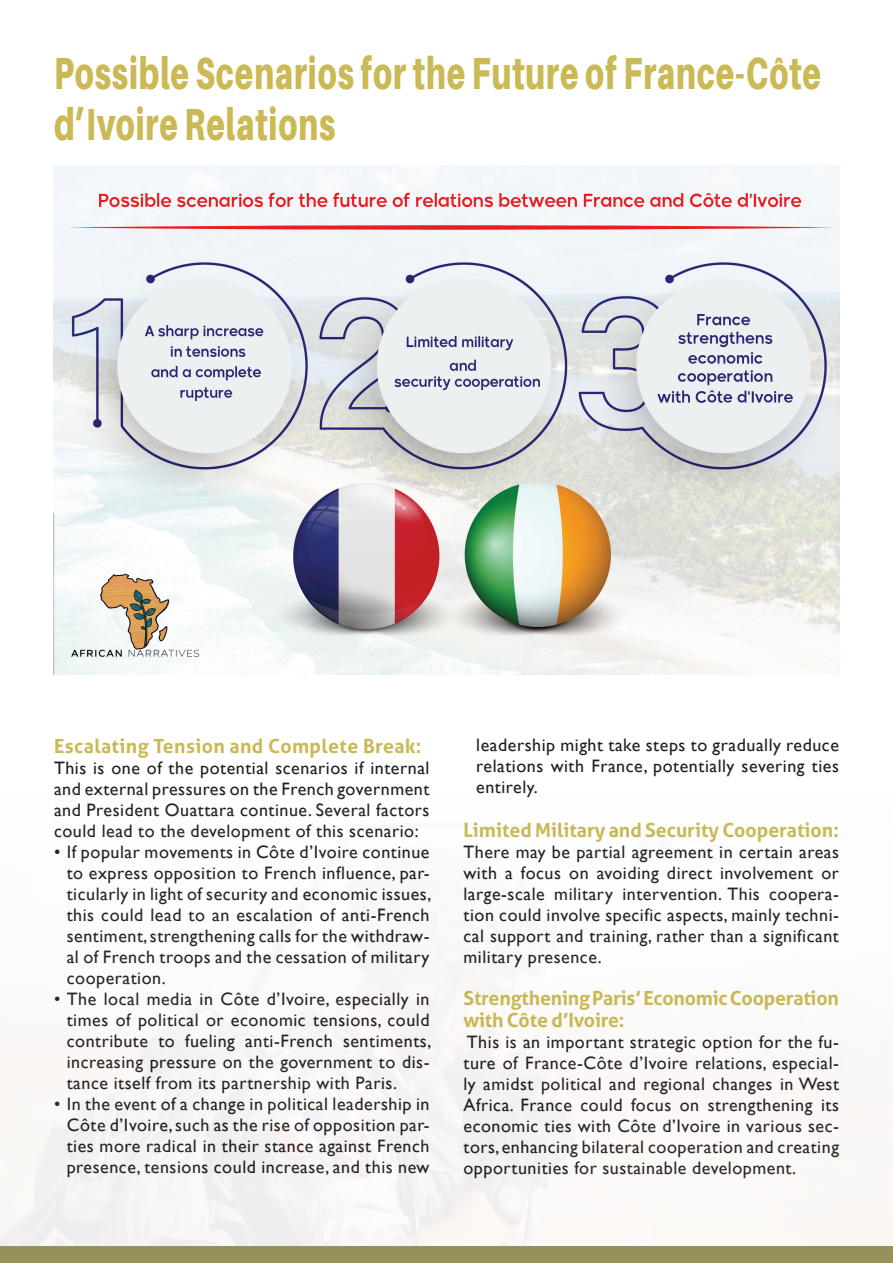
<style>
.page{position:relative;width:893px;height:1263px;background:#fff}
.page>*{position:absolute;margin:0;border:0;box-sizing:border-box;transform-origin:0 0}
.t1{font:900 45px/51px "Aileron";letter-spacing:.03em;color:#cab954;scale:.68 1}
.t2{font:700 19.5px/22.5px "Aller";color:#cab954}
.t3{font:700 19.5px "Aller";letter-spacing:.02em;color:#cab954}
.t4{font:18px/21px "Gill Sans";letter-spacing:.03em;color:#231f20;text-align:justify}
</style>
<div class="page">
<img style="left:53px;top:166px;width:787px;height:508px">
<div style="left:0;top:1246px;width:893px;height:17px;background:#96915b"></div>
<h1 class="t1" style="left:54px;top:47px;width:1129px">Possible Scenarios for the Future of France-Côte d’Ivoire Relations</h1>
<p class="t3" style="left:54px;top:734px;width:369px">Escalating Tension and Complete Break:</p>
<p class="t4" style="left:54px;top:758px;width:377px">This is one of the potential scenarios if internal and external pressures on the French government and President Ouattara continue. Several factors could lead to the development of this scenario:</p>
<p class="t4" style="left:67px;top:842px;width:366px;text-indent:-13px">• If popular movements in Côte d’Ivoire continue to express opposition to French influence, par&shy;ticularly in light of security and economic issues, this could lead to an escalation of anti-French sentiment, strengthening calls for the withdraw&shy;al of French troops and the cessation of military cooperation.</p>
<p class="t4" style="left:67px;top:989px;width:366px;text-indent:-13px">• The local media in Côte d’Ivoire, especially in times of political or economic tensions, could contribute to fueling anti-French sentiments, increasing pressure on the government to dis&shy;tance itself from its partnership with Paris.</p>
<p class="t4" style="left:67px;top:1094px;width:364px;text-indent:-13px">• In the event of a change in political leadership in Côte d’Ivoire, such as the rise of opposition par&shy;ties more radical in their stance against French presence, tensions could increase, and this new</p>
<p class="t4" style="left:476px;top:735px;width:364px">leadership might take steps to gradually reduce relations with France, potentially severing ties entirely.</p>
<p class="t2" style="left:463px;top:818px;width:377px">Limited Military and Security Cooperation:</p>
<p class="t4" style="left:463px;top:841px;width:377px">There may be partial agreement in certain areas with a focus on avoiding direct involvement or large-scale military intervention. This coopera&shy;tion could involve specific aspects, mainly techni&shy;cal support and training, rather than a significant military presence.</p>
<p class="t2" style="left:463px;top:986px;width:377px">Strengthening Paris’ Economic Cooperation with Côte d’Ivoire:</p>
<p class="t4" style="left:463px;top:1032px;width:377px">This is an important strategic option for the fu&shy;ture of France-Côte d’Ivoire relations, especial&shy;ly amidst political and regional changes in West Africa. France could focus on strengthening its economic ties with Côte d’Ivoire in various sec&shy;tors, enhancing bilateral cooperation and creating opportunities for sustainable development.</p>
</div>
